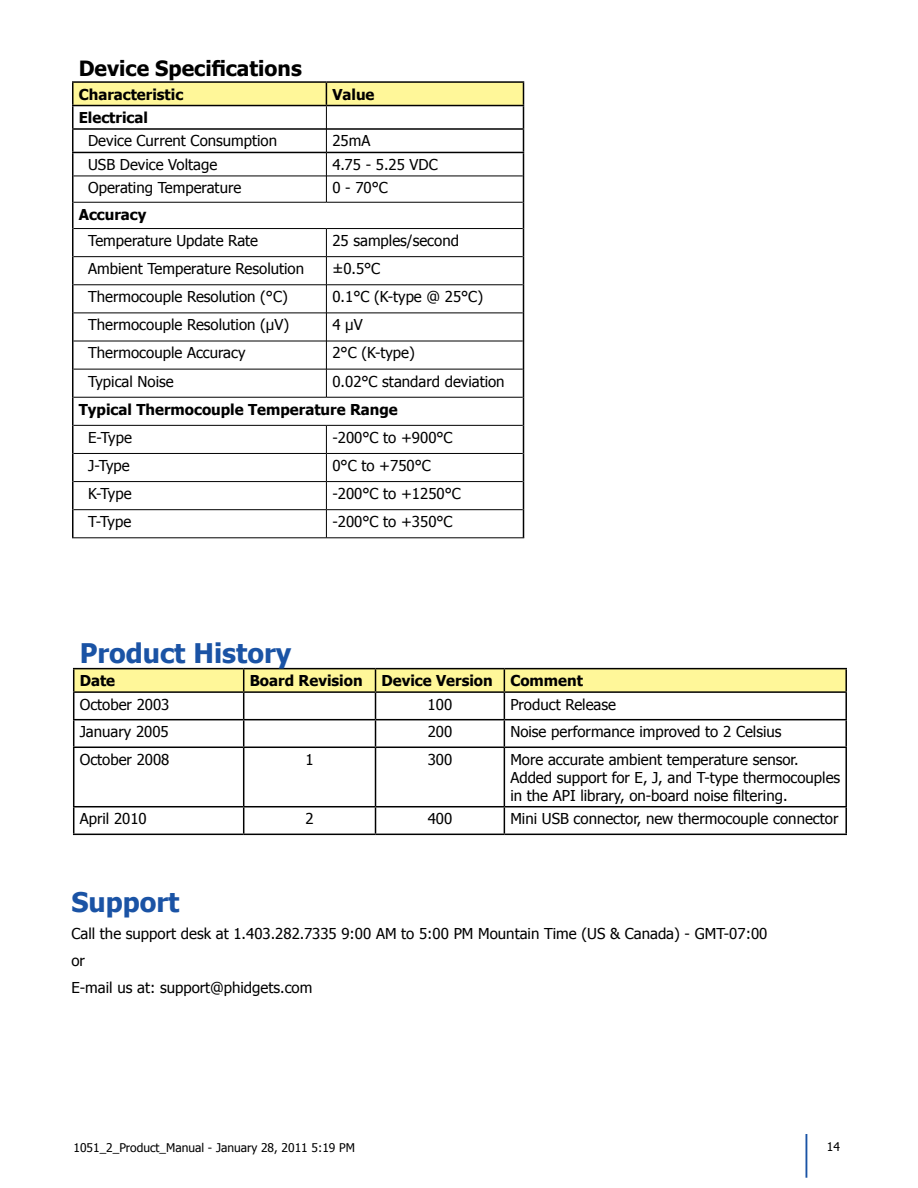
<style>
.page{position:relative;width:918px;height:1188px;background:#fff}
.page>*{position:absolute;margin:0;border:0;box-sizing:border-box;transform-origin:0 0}
.t1{font:700 27px "Tahoma";color:#1a53a5}
.t2{font:700 21px "Tahoma";color:#000}
.t3{font:15px/18px "Tahoma";color:#000}
.t4{font:700 15px "Tahoma";color:#000}
.t5{font:12px "Tahoma";color:#000}
</style>
<div class="page">
<hr style="left:806px;top:1134px;width:1px;height:44px;background:#1a53a5">
<hr style="left:72px;top:176px;width:2px;height:26px;background:#000">
<hr style="left:72px;top:202px;width:2px;height:27px;background:#000">
<hr style="left:72px;top:229px;width:2px;height:28px;background:#000">
<hr style="left:72px;top:257px;width:2px;height:28px;background:#000">
<hr style="left:72px;top:285px;width:2px;height:28px;background:#000">
<hr style="left:72px;top:313px;width:2px;height:28px;background:#000">
<hr style="left:72px;top:341px;width:2px;height:28px;background:#000">
<hr style="left:72px;top:369px;width:2px;height:28px;background:#000">
<hr style="left:72px;top:397px;width:2px;height:28px;background:#000">
<hr style="left:72px;top:425px;width:2px;height:28px;background:#000">
<hr style="left:72px;top:453px;width:2px;height:29px;background:#000">
<hr style="left:72px;top:482px;width:2px;height:28px;background:#000">
<hr style="left:72px;top:510px;width:2px;height:28px;background:#000">
<hr style="left:72px;top:81px;width:254px;height:2px;background:#000">
<hr style="left:72px;top:105px;width:254px;height:1px;background:#000">
<hr style="left:72px;top:128px;width:254px;height:2px;background:#000">
<hr style="left:72px;top:152px;width:254px;height:1px;background:#000">
<hr style="left:326px;top:81px;width:198px;height:2px;background:#000">
<hr style="left:72px;top:83px;width:2px;height:22px;background:#000">
<hr style="left:72px;top:106px;width:2px;height:22px;background:#000">
<hr style="left:72px;top:130px;width:2px;height:22px;background:#000">
<hr style="left:72px;top:153px;width:2px;height:23px;background:#000">
<hr style="left:72px;top:538px;width:254px;height:1px;background:#000">
<hr style="left:326px;top:538px;width:198px;height:1px;background:#000">
<svg style="left:73px;top:82px;width:451px;height:456px"></svg>
<hr style="left:845px;top:693px;width:2px;height:26px;background:#000">
<hr style="left:504px;top:719px;width:343px;height:1px;background:#000">
<hr style="left:845px;top:720px;width:2px;height:27px;background:#000">
<hr style="left:73px;top:747px;width:171px;height:1px;background:#000">
<hr style="left:73px;top:748px;width:1px;height:58px;background:#000">
<hr style="left:244px;top:747px;width:132px;height:1px;background:#000">
<hr style="left:243px;top:748px;width:1px;height:58px;background:#000">
<hr style="left:376px;top:747px;width:128px;height:1px;background:#000">
<hr style="left:375px;top:748px;width:1px;height:58px;background:#000">
<hr style="left:504px;top:747px;width:343px;height:1px;background:#000">
<hr style="left:504px;top:748px;width:1px;height:58px;background:#000">
<hr style="left:845px;top:748px;width:2px;height:58px;background:#000">
<hr style="left:73px;top:806px;width:171px;height:1px;background:#000">
<svg style="left:73px;top:807px;width:1px;height:27px"></svg>
<hr style="left:244px;top:806px;width:132px;height:1px;background:#000">
<svg style="left:243px;top:807px;width:1px;height:27px"></svg>
<hr style="left:376px;top:806px;width:128px;height:1px;background:#000">
<svg style="left:375px;top:807px;width:1px;height:27px"></svg>
<hr style="left:504px;top:806px;width:343px;height:1px;background:#000">
<svg style="left:504px;top:807px;width:1px;height:27px"></svg>
<hr style="left:845px;top:807px;width:2px;height:27px;background:#000">
<hr style="left:73px;top:834px;width:171px;height:1px;background:#000">
<hr style="left:244px;top:834px;width:132px;height:1px;background:#000">
<hr style="left:376px;top:834px;width:128px;height:1px;background:#000">
<hr style="left:504px;top:834px;width:343px;height:1px;background:#000">
<hr style="left:504px;top:668px;width:343px;height:1px;background:#000">
<hr style="left:504px;top:691px;width:343px;height:2px;background:#000">
<hr style="left:244px;top:668px;width:132px;height:1px;background:#000">
<hr style="left:376px;top:668px;width:128px;height:1px;background:#000">
<hr style="left:73px;top:668px;width:171px;height:1px;background:#000">
<svg style="left:73px;top:669px;width:773px;height:78px"></svg>
<hr style="left:845px;top:669px;width:2px;height:22px;background:#000">
<h2 class="t2" style="left:79px;top:54px;width:225px">Device Specifications</h2>
<p class="t4" style="left:79px;top:84px;width:106px">Characteristic</p>
<p class="t4" style="left:332px;top:84px;width:44px">Value</p>
<p class="t4" style="left:79px;top:107px;width:71px">Electrical</p>
<p class="t3" style="left:88px;top:131px;width:190px">Device Current Consumption</p>
<p class="t3" style="left:332px;top:131px;width:39px">25mA</p>
<p class="t3" style="left:88px;top:155px;width:131px">USB Device Voltage</p>
<p class="t3" style="left:332px;top:155px;width:107px">4.75 - 5.25 VDC</p>
<p class="t3" style="left:88px;top:178px;width:155px">Operating Temperature</p>
<p class="t3" style="left:332px;top:178px;width:57px">0 - 70°C</p>
<p class="t4" style="left:79px;top:204px;width:69px">Accuracy</p>
<p class="t3" style="left:88px;top:231px;width:172px">Temperature Update Rate</p>
<p class="t3" style="left:332px;top:231px;width:128px">25 samples/second</p>
<p class="t3" style="left:88px;top:259px;width:218px">Ambient Temperature Resolution</p>
<p class="t3" style="left:332px;top:259px;width:49px">±0.5°C</p>
<p class="t3" style="left:88px;top:287px;width:201px">Thermocouple Resolution (°C)</p>
<p class="t3" style="left:332px;top:287px;width:152px">0.1°C (K-type @ 25°C)</p>
<p class="t3" style="left:88px;top:315px;width:203px">Thermocouple Resolution (µV)</p>
<p class="t3" style="left:332px;top:315px;width:32px">4 µV</p>
<p class="t3" style="left:88px;top:343px;width:159px">Thermocouple Accuracy</p>
<p class="t3" style="left:332px;top:343px;width:84px">2°C (K-type)</p>
<p class="t3" style="left:88px;top:371px;width:87px">Typical Noise</p>
<p class="t3" style="left:332px;top:371px;width:174px">0.02°C standard deviation</p>
<p class="t4" style="left:79px;top:399px;width:321px">Typical Thermocouple Temperature Range</p>
<p class="t3" style="left:88px;top:428px;width:45px">E-Type</p>
<p class="t3" style="left:332px;top:428px;width:122px">-200°C to +900°C</p>
<p class="t3" style="left:88px;top:456px;width:43px">J-Type</p>
<p class="t3" style="left:332px;top:456px;width:100px">0°C to +750°C</p>
<p class="t3" style="left:88px;top:484px;width:45px">K-Type</p>
<p class="t3" style="left:332px;top:484px;width:130px">-200°C to +1250°C</p>
<p class="t3" style="left:88px;top:512px;width:45px">T-Type</p>
<p class="t3" style="left:332px;top:512px;width:122px">-200°C to +350°C</p>
<h1 class="t1" style="left:80px;top:634px;width:213px">Product History</h1>
<p class="t4" style="left:80px;top:670px;width:37px">Date</p>
<p class="t4" style="left:250px;top:670px;width:114px">Board Revision</p>
<p class="t4" style="left:382px;top:670px;width:203px">Device Version Comment</p>
<p class="t3" style="left:80px;top:694px;width:91px">October 2003</p>
<p class="t3" style="left:428px;top:694px;width:26px">100</p>
<p class="t3" style="left:510px;top:694px;width:107px">Product Release</p>
<p class="t3" style="left:80px;top:722px;width:91px">January 2005</p>
<p class="t3" style="left:428px;top:722px;width:26px">200</p>
<p class="t3" style="left:510px;top:722px;width:273px">Noise performance improved to 2 Celsius</p>
<p class="t3" style="left:80px;top:750px;width:91px">October 2008</p>
<p class="t3" style="left:306px;top:750px;width:10px">1</p>
<p class="t3" style="left:428px;top:750px;width:26px">300</p>
<p class="t3" style="left:510px;top:750px;width:331px">More accurate ambient temperature sensor.<br>Added support for E, J, and T-type thermocouples in the API library, on-board noise filtering.</p>
<p class="t3" style="left:80px;top:809px;width:69px">April 2010</p>
<p class="t3" style="left:306px;top:809px;width:10px">2</p>
<p class="t3" style="left:428px;top:809px;width:26px">400</p>
<p class="t3" style="left:510px;top:809px;width:329px">Mini USB connector, new thermocouple connector</p>
<h1 class="t1" style="left:71px;top:883px;width:109px">Support</h1>
<p class="t3" style="left:71px;top:919px;width:697px;line-height:27px">Call the support desk at 1.403.282.7335 9:00 AM to 5:00 PM Mountain Time (US &amp; Canada) - GMT-07:00 or<br>E-mail us at: support@phidgets.com</p>
<p class="t5" style="left:73px;top:1140px;width:283px">1051_2_Product_Manual - January 28, 2011 5:19 PM</p>
<p class="t5" style="left:827px;top:1138px;width:15px">14</p>
</div>
